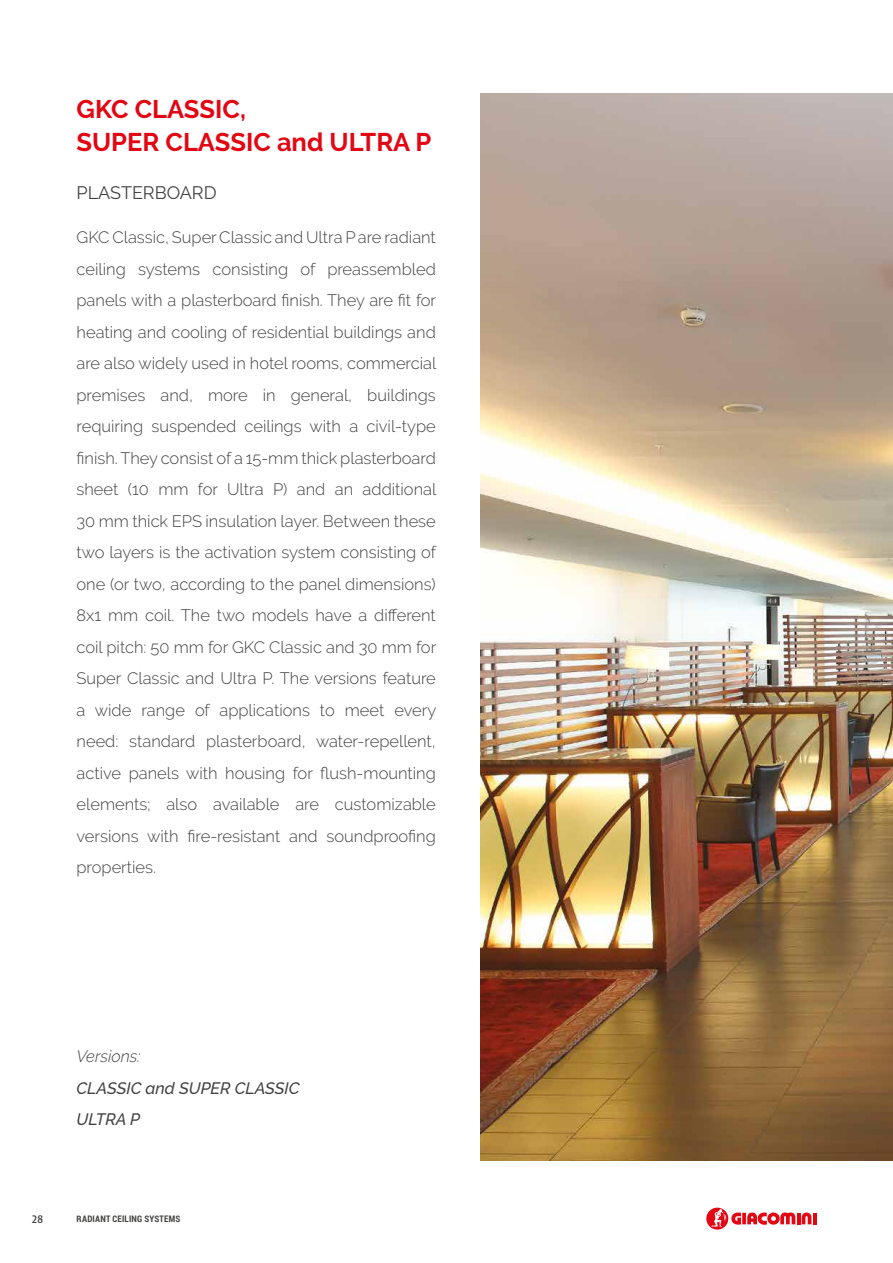
<style>
.page{position:relative;width:893px;height:1263px;background:#fff}
.page>*{position:absolute;margin:0;border:0;box-sizing:border-box;transform-origin:0 0}
.t1{font:700 25.5px/33px "Raleway";color:#e30613}
.t2{font:18px "Raleway";color:#424241}
.t3{font:300 16.5px/31.5px "Raleway";color:#424241;text-align:justify}
.t4{font:italic 500 16.5px/31.5px "Raleway";color:#424241}
.t5{font:italic 300 16.5px "Raleway";color:#424241}
.t6{font:500 condensed 12px "Modena";color:#424241}
.t7{font:700 9px "Roboto Condensed";letter-spacing:.025em;color:#424241}
</style>
<div class="page">
<svg style="left:742px;top:1213px;width:4px;height:11px"></svg>
<svg style="left:747px;top:1212px;width:69px;height:13px"></svg>
<svg style="left:706px;top:1207px;width:22px;height:23px"></svg>
<svg style="left:711px;top:1209px;width:30px;height:18px"></svg>
<img style="left:480px;top:94px;width:413px;height:1067px">
<h1 class="t1" style="left:77px;top:92px;width:356px">GKC CLASSIC,<br>SUPER CLASSIC and ULTRA P</h1>
<p class="t2" style="left:77px;top:182px;width:142px">PLASTERBOARD</p>
<p class="t3" style="left:77px;top:221px;width:361px">GKC Classic, Super Classic and Ultra P are radiant ceiling systems consisting of preassembled panels with a plasterboard finish. They are fit for heating and cooling of residential buildings and are also widely used in hotel rooms, commercial premises and, more in general, buildings requiring suspended ceilings with a civil-type finish. They consist of a 15-mm thick plasterboard sheet (10 mm for Ultra P) and an additional 30 mm thick EPS insulation layer. Between these two layers is the activation system consisting of one (or two, according to the panel dimensions)<br>8x1 mm coil. The two models have a different coil pitch: 50 mm for GKC Classic and 30 mm for Super Classic and Ultra P. The versions feature a wide range of applications to meet every need: standard plasterboard, water-repellent, active panels with housing for flush-mounting elements; also available are customizable versions with fire-resistant and soundproofing properties.</p>
<p class="t5" style="left:77px;top:1047px;width:65px">Versions:</p>
<p class="t4" style="left:77px;top:1072px;width:225px">CLASSIC and SUPER CLASSIC<br>ULTRA P</p>
<p class="t6" style="left:32px;top:1213px;width:13px">28</p>
<p class="t7" style="left:77px;top:1212px;width:105px">RADIANT CEILING SYSTEMS</p>
</div>
